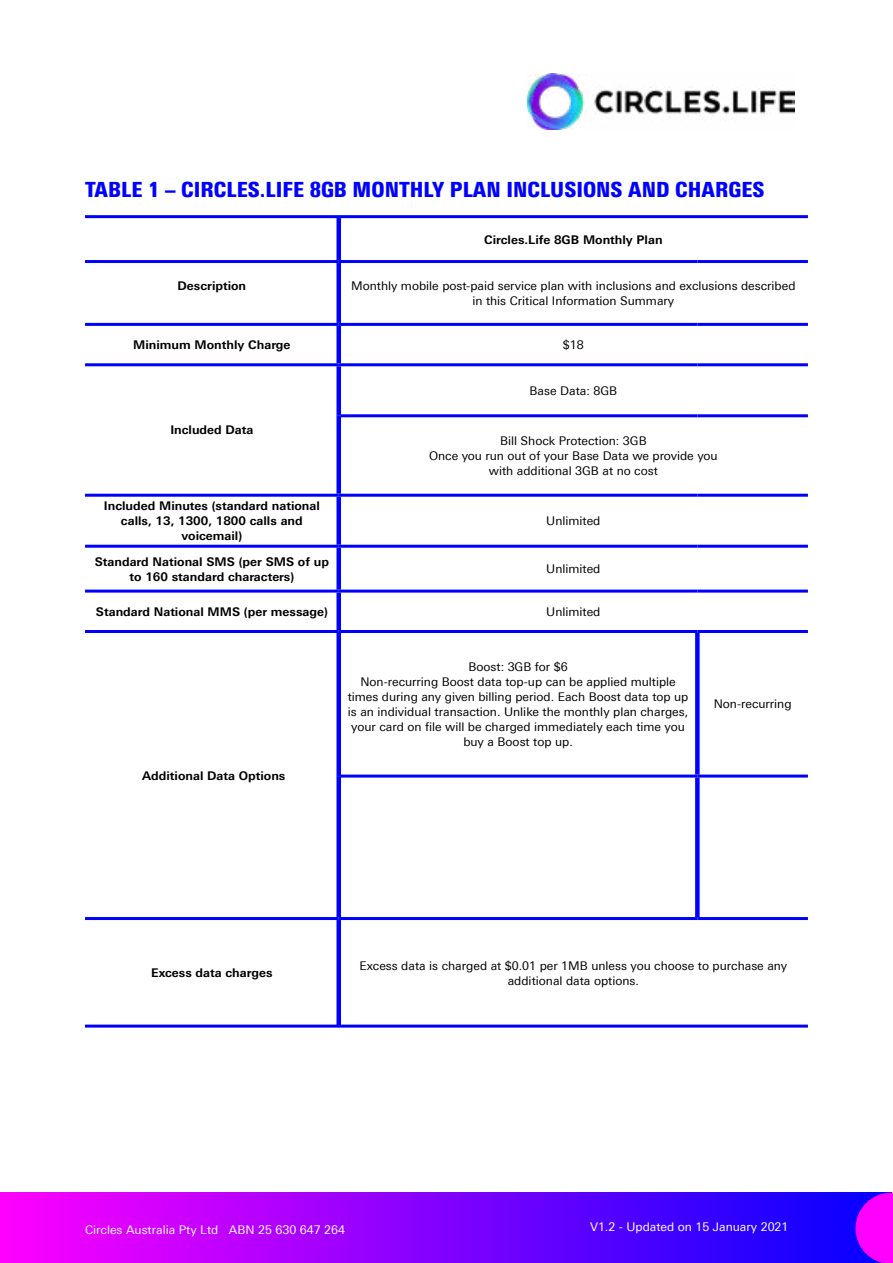
<style>
.page{position:relative;width:893px;height:1263px;background:#fff}
.page>*{position:absolute;margin:0;border:0;box-sizing:border-box;transform-origin:0 0}
.t1{font:900 condensed 21px "Univers Next Pro";color:#00f}
.t2{font:12px/15px "Univers Next Pro";color:#000;text-align:center}
.t3{font:700 12px/15px "Univers Next Pro";color:#000;text-align:center}
.t4{font:12px "Univers Next Pro";color:#fff}
</style>
<div class="page">
<div style="left:0;top:1192px;width:892px;height:71px;background:linear-gradient(to right,#f0f,#0200ff)"></div>
<svg style="left:855px;top:1192px;width:38px;height:71px;background:#ca00ff"></svg>
<div style="left:336px;top:218px;width:5px;height:42px;background:#00f"></div>
<div style="left:336px;top:263px;width:5px;height:60px;background:#00f"></div>
<div style="left:336px;top:326px;width:5px;height:37px;background:#00f"></div>
<div style="left:336px;top:366px;width:5px;height:50px;background:#00f"></div>
<div style="left:336px;top:416px;width:5px;height:78px;background:#00f"></div>
<div style="left:336px;top:497px;width:5px;height:48px;background:#00f"></div>
<div style="left:336px;top:548px;width:5px;height:42px;background:#00f"></div>
<div style="left:336px;top:593px;width:5px;height:37px;background:#00f"></div>
<div style="left:336px;top:633px;width:5px;height:143px;background:#00f"></div>
<div style="left:695px;top:633px;width:5px;height:141px;background:#00f"></div>
<div style="left:336px;top:776px;width:5px;height:141px;background:#00f"></div>
<div style="left:695px;top:777px;width:5px;height:140px;background:#00f"></div>
<div style="left:336px;top:920px;width:5px;height:106px;background:#00f"></div>
<hr style="left:85px;top:260px;width:254px;height:3px;background:#00f">
<hr style="left:339px;top:260px;width:358px;height:3px;background:#00f">
<hr style="left:697px;top:260px;width:111px;height:3px;background:#00f">
<hr style="left:85px;top:323px;width:254px;height:3px;background:#00f">
<hr style="left:339px;top:323px;width:358px;height:3px;background:#00f">
<hr style="left:697px;top:323px;width:111px;height:3px;background:#00f">
<hr style="left:85px;top:363px;width:254px;height:3px;background:#00f">
<hr style="left:339px;top:363px;width:358px;height:3px;background:#00f">
<hr style="left:697px;top:363px;width:111px;height:3px;background:#00f">
<hr style="left:341px;top:414px;width:356px;height:3px;background:#00f">
<hr style="left:697px;top:414px;width:111px;height:3px;background:#00f">
<hr style="left:85px;top:494px;width:254px;height:3px;background:#00f">
<hr style="left:339px;top:494px;width:358px;height:3px;background:#00f">
<hr style="left:697px;top:494px;width:111px;height:3px;background:#00f">
<hr style="left:85px;top:545px;width:254px;height:3px;background:#00f">
<hr style="left:339px;top:545px;width:358px;height:3px;background:#00f">
<hr style="left:697px;top:545px;width:111px;height:3px;background:#00f">
<hr style="left:85px;top:590px;width:254px;height:3px;background:#00f">
<hr style="left:339px;top:590px;width:358px;height:3px;background:#00f">
<hr style="left:697px;top:590px;width:111px;height:3px;background:#00f">
<hr style="left:85px;top:630px;width:254px;height:3px;background:#00f">
<hr style="left:339px;top:630px;width:358px;height:3px;background:#00f">
<hr style="left:697px;top:630px;width:111px;height:3px;background:#00f">
<hr style="left:341px;top:774px;width:356px;height:3px;background:#00f">
<hr style="left:697px;top:774px;width:111px;height:3px;background:#00f">
<hr style="left:85px;top:917px;width:254px;height:3px;background:#00f">
<hr style="left:339px;top:917px;width:358px;height:3px;background:#00f">
<hr style="left:697px;top:917px;width:111px;height:3px;background:#00f">
<hr style="left:85px;top:215px;width:723px;height:3px;background:#00f">
<hr style="left:85px;top:1024px;width:723px;height:3px;background:#00f">
<img style="left:528px;top:73px;width:266px;height:56px">
<h1 class="t1" style="left:85px;top:177px;width:681px">TABLE 1 – CIRCLES.LIFE 8GB MONTHLY PLAN INCLUSIONS AND CHARGES</h1>
<p class="t3" style="left:484px;top:232px;width:180px">Circles.Life 8GB Monthly Plan</p>
<p class="t3" style="left:178px;top:278px;width:70px">Description</p>
<p class="t2" style="left:351px;top:278px;width:446px">Monthly mobile post-paid service plan with inclusions and exclusions described in this Critical Information Summary</p>
<p class="t3" style="left:133px;top:337px;width:159px">Minimum Monthly Charge</p>
<p class="t2" style="left:563px;top:337px;width:22px">$18</p>
<p class="t3" style="left:170px;top:423px;width:85px">Included Data</p>
<p class="t3" style="left:104px;top:498px;width:218px">Included Minutes (standard national calls, 13, 1300, 1800 calls and voicemail)</p>
<p class="t2" style="left:530px;top:383px;width:89px">Base Data: 8GB</p>
<p class="t2" style="left:429px;top:433px;width:290px">Bill Shock Protection: 3GB<br>Once you run out of your Base Data we provide you with additional 3GB at no cost</p>
<p class="t2" style="left:546px;top:513px;width:56px">Unlimited</p>
<p class="t3" style="left:95px;top:554px;width:236px">Standard National SMS (per SMS of up to 160 standard characters)</p>
<p class="t2" style="left:546px;top:561px;width:56px">Unlimited</p>
<p class="t3" style="left:96px;top:604px;width:233px">Standard National MMS (per message)</p>
<p class="t2" style="left:546px;top:604px;width:56px">Unlimited</p>
<p class="t3" style="left:142px;top:768px;width:145px">Additional Data Options</p>
<p class="t2" style="left:348px;top:659px;width:342px">Boost: 3GB for $6<br>Non-recurring Boost data top-up can be applied multiple times during any given billing period. Each Boost data top up is an individual transaction. Unlike the monthly plan charges, your card on file will be charged immediately each time you buy a Boost top up.</p>
<p class="t2" style="left:714px;top:696px;width:79px">Non-recurring</p>
<p class="t3" style="left:151px;top:965px;width:123px">Excess data charges</p>
<p class="t2" style="left:359px;top:958px;width:429px">Excess data is charged at $0.01 per 1MB unless you choose to purchase any additional data options.</p>
<p class="t4" style="left:85px;top:1223px;width:262px">Circles Australia Pty Ltd ABN 25 630 647 264</p>
<p class="t4" style="left:590px;top:1219px;width:200px">V1.2 - Updated on 15 January 2021</p>
</div>
